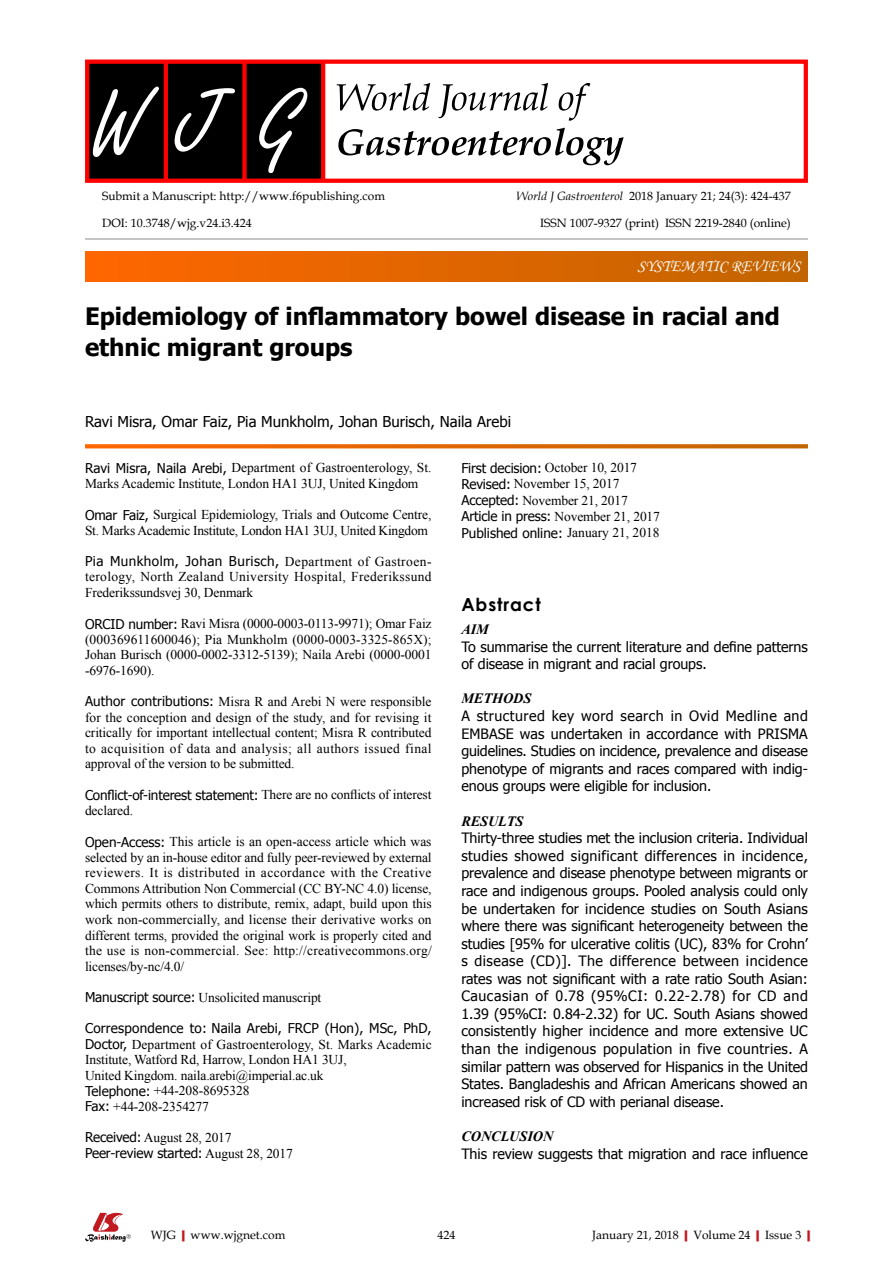
<style>
.page{position:relative;width:893px;height:1263px;background:#fff}
.page>*{position:absolute;margin:0;border:0;box-sizing:border-box;transform-origin:0 0}
.t1{font:700 24px/31.5px "Tahoma";color:#000}
.t2{font:700 18px "Century Gothic";letter-spacing:.05em;color:#000}
.t3{font:16.5px "Monotype Corsiva";color:#fff}
.t4{font:15px "Tahoma";color:#000}
.t5{font:14.25px/17.5px "Tahoma";letter-spacing:-.005em;color:#000}
.t6{font:13.5px/15.6px "Times New Roman";letter-spacing:-.01em;color:#000}
.t7{font:13.5px/16px "Tahoma";letter-spacing:-.01em;color:#000}
.t8{font:12px "Book Antiqua";color:#000}
.s1{font-style:italic}
.s2{font-family:"Tahoma"}
.s3{font-family:"Times New Roman"}
.s4{font-family:"Times New Roman";font-weight:700;font-style:italic}
.s5{font-weight:700;color:#c01920}
</style>
<div class="page">
<div style="left:85px;top:252px;width:723px;height:29px;background:linear-gradient(to right,#f60,#c16500)"></div>
<hr style="left:85px;top:239px;width:723px;height:1px;background:#898989">
<div style="left:87px;top:61px;width:236px;height:121px;background:#000"></div>
<hr style="left:164px;top:61px;width:4px;height:121px;background:#f00">
<div style="left:242px;top:61px;width:5px;height:121px;background:#f00"></div>
<hr style="left:321px;top:61px;width:4px;height:121px;background:#f00">
<div style="left:85px;top:60px;width:723px;height:123px;border:4px solid #f00"></div>
<svg style="left:259px;top:88px;width:48px;height:85px"></svg>
<svg style="left:175px;top:88px;width:60px;height:64px"></svg>
<svg style="left:93px;top:87px;width:66px;height:70px"></svg>
<svg style="left:337px;top:83px;width:253px;height:38px"></svg>
<svg style="left:338px;top:128px;width:286px;height:37px"></svg>
<svg style="left:85px;top:444px;width:723px;height:4px"></svg>
<svg style="left:85px;top:1213px;width:46px;height:29px"></svg>
<p class="t8" style="left:102px;top:188px;width:284px">Submit a Manuscript: http://www.f6publishing.com</p>
<p class="t8" style="left:102px;top:215px;width:151px">DOI: 10.3748/wjg.v24.i3.424</p>
<p class="t8" style="left:517px;top:188px;width:276px"><span class="s1">World J Gastroenterol</span> 2018 January 21; 24(3): 424-437</p>
<p class="t8" style="left:540px;top:215px;width:252px">ISSN 1007-9327 (print) ISSN 2219-2840 (online)</p>
<p class="t3" style="left:637px;top:256px;width:165px">SYSTEMATIC REVIEWS</p>
<p class="t1" style="left:85px;top:298px;width:696px">Epidemiology of inflammatory bowel disease in racial and ethnic migrant groups</p>
<p class="t4" style="left:85px;top:412px;width:428px">Ravi Misra, Omar Faiz, Pia Munkholm, Johan Burisch, Naila Arebi</p>
<p class="t6" style="left:85px;top:460px;width:348px"><span class="s2">Ravi Misra, Naila Arebi,</span> Department of Gastroenterology, St.<br>Marks Academic Institute, London HA1 3UJ, United Kingdom</p>
<p class="t6" style="left:85px;top:507px;width:348px"><span class="s2">Omar Faiz,</span> Surgical Epidemiology, Trials and Outcome Centre,<br>St. Marks Academic Institute, London HA1 3UJ, United Kingdom</p>
<p class="t6" style="left:85px;top:554px;width:348px;text-align:justify"><span class="s2">Pia Munkholm, Johan Burisch,</span> Department of Gastroen&shy;terology, North Zealand University Hospital, Frederikssund Frederikssundsvej 30, Denmark</p>
<p class="t6" style="left:85px;top:616px;width:348px;text-align:justify"><span class="s2">ORCID number:</span> Ravi Misra (0000-0003-0113-9971); Omar Faiz (000369611600046); Pia Munkholm (0000-0003-3325-865X); Johan Burisch (0000-0002-3312-5139); Naila Arebi (0000-0001 -6976-1690).</p>
<p class="t6" style="left:85px;top:693px;width:348px;text-align:justify"><span class="s2">Author contributions:</span> Misra R and Arebi N were responsible for the conception and design of the study, and for revising it critically for important intellectual content; Misra R contributed to acquisition of data and analysis; all authors issued final approval of the version to be submitted.</p>
<p class="t6" style="left:85px;top:787px;width:348px;line-height:15.1px"><span class="s2">Conflict-of-interest statement:</span> There are no conflicts of interest declared.</p>
<p class="t6" style="left:85px;top:834px;width:348px;text-align:justify"><span class="s2">Open-Access:</span> This article is an open-access article which was selected by an in-house editor and fully peer-reviewed by external reviewers. It is distributed in accordance with the Creative Commons Attribution Non Commercial (CC BY-NC 4.0) license, which permits others to distribute, remix, adapt, build upon this work non-commercially, and license their derivative works on different terms, provided the original work is properly cited and the use is non-commercial. See: http://creativecommons.org/ licenses/by-nc/4.0/</p>
<p class="t6" style="left:85px;top:989px;width:238px"><span class="s2">Manuscript source:</span> Unsolicited manuscript</p>
<p class="t6" style="left:85px;top:1021px;width:348px"><span class="s2">Correspondence to: Naila Arebi, FRCP (Hon), MSc, PhD, Doctor,</span> Department of Gastroenterology, St. Marks Academic Institute, Watford Rd, Harrow, London HA1 3UJ,<br>United Kingdom. naila.arebi@imperial.ac.uk<br><span class="s2">Telephone:</span> +44-208-8695328<br><span class="s2">Fax:</span> +44-208-2354277</p>
<p class="t7" style="left:85px;top:1128px;width:209px">Received: <span class="s3">August 28, 2017<br></span>Peer-review started: <span class="s3">August 28, 2017</span></p>
<p class="t6" style="left:461px;top:460px;width:200px;line-height:16.2px"><span class="s2">First decision:</span> October 10, 2017<br><span class="s2">Revised:</span> November 15, 2017<br><span class="s2">Accepted:</span> November 21, 2017<br><span class="s2">Article in press:</span> November 21, 2017<br><span class="s2">Published online:</span> January 21, 2018</p>
<p class="t2" style="left:461px;top:591px;width:81px">Abstract</p>
<p class="t5" style="left:461px;top:620px;width:348px"><span class="s4">AIM<br></span>To summarise the current literature and define patterns of disease in migrant and racial groups.</p>
<p class="t5" style="left:461px;top:689px;width:348px"><span class="s4">METHODS<br></span>A structured key word search in Ovid Medline and EMBASE was undertaken in accordance with PRISMA guidelines. Studies on incidence, prevalence and disease phenotype of migrants and races compared with indig&shy;enous groups were eligible for inclusion.</p>
<p class="t5" style="left:461px;top:811px;width:348px"><span class="s4">RESULTS<br></span>Thirty-three studies met the inclusion criteria. Individual studies showed significant differences in incidence, prevalence and disease phenotype between migrants or race and indigenous groups. Pooled analysis could only be undertaken for incidence studies on South Asians where there was significant heterogeneity between the studies [95% for ulcerative colitis (UC), 83% for Crohn’ s disease (CD)]. The difference between incidence rates was not significant with a rate ratio South Asian:<br>Caucasian of 0.78 (95%CI: 0.22-2.78) for CD and 1.39 (95%CI: 0.84-2.32) for UC. South Asians showed consistently higher incidence and more extensive UC than the indigenous population in five countries. A similar pattern was observed for Hispanics in the United States. Bangladeshis and African Americans showed an increased risk of CD with perianal disease.</p>
<p class="t5" style="left:461px;top:1126px;width:348px"><span class="s4">CONCLUSION<br></span>This review suggests that migration and race influence</p>
<p class="t8" style="left:151px;top:1226px;width:136px">WJG<span class="s5">|</span>www.wjgnet.com</p>
<p class="t8" style="left:437px;top:1226px;width:19px">424</p>
<p class="t8" style="left:592px;top:1226px;width:225px">January 21, 2018<span class="s5">|</span>Volume 24<span class="s5">|</span>Issue 3<span class="s5">|</span></p>
</div>
